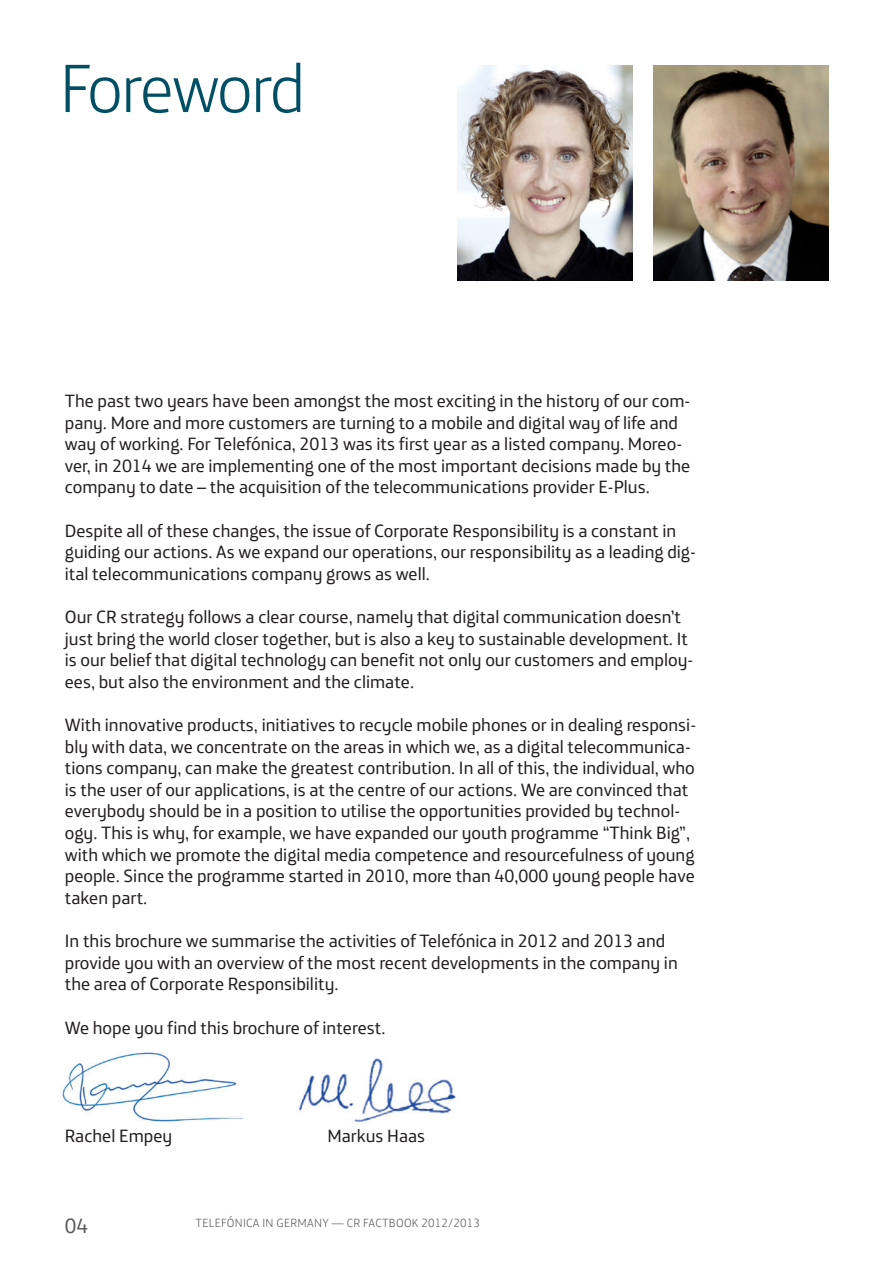
<style>
.page{position:relative;width:893px;height:1263px;background:#fff}
.page>*{position:absolute;margin:0;border:0;box-sizing:border-box;transform-origin:0 0}
.TF_CRF_02_Headline_4{font:300 69px "Telefonica Headline";letter-spacing:-.035em;color:#004f65}
.t1{font:21px "Telefonica Text";color:#57585a}
.TF_CRF_10_Copy_12pt{font:18px/21.6px "Telefonica Text";color:#231f20}
.t2{font:300 12px "Telefonica Headline";letter-spacing:.02em;color:#57585a}
</style>
<div class="page">
<img style="left:299px;top:1058px;width:157px;height:65px">
<img style="left:62px;top:1052px;width:181px;height:70px">
<img style="left:653px;top:65px;width:175px;height:216px">
<img style="left:457px;top:65px;width:175px;height:216px">
<p class="TF_CRF_02_Headline_4" style="left:60px;top:33px;width:247px">Foreword</p>
<p class="TF_CRF_10_Copy_12pt" style="left:65px;top:388px;width:627px">The past two years have been amongst the most exciting in the history of our com&shy;pany. More and more customers are turning to a mobile and digital way of life and way of working. For Telefónica, 2013 was its first year as a listed company. Moreo&shy;ver, in 2014 we are implementing one of the most important decisions made by the company to date – the acquisition of the telecommunications provider E-Plus.</p>
<p class="TF_CRF_10_Copy_12pt" style="left:65px;top:518px;width:633px">Despite all of these changes, the issue of Corporate Responsibility is a constant in guiding our actions. As we expand our operations, our responsibility as a leading dig&shy;ital telecommunications company grows as well.</p>
<p class="TF_CRF_10_Copy_12pt" style="left:65px;top:604px;width:630px">Our CR strategy follows a clear course, namely that digital communication doesn’t just bring the world closer together, but is also a key to sustainable development. It is our belief that digital technology can benefit not only our customers and employ&shy;ees, but also the environment and the climate.</p>
<p class="TF_CRF_10_Copy_12pt" style="left:65px;top:712px;width:633px">With innovative products, initiatives to recycle mobile phones or in dealing responsi&shy;bly with data, we concentrate on the areas in which we, as a digital telecommunica&shy;tions company, can make the greatest contribution. In all of this, the individual, who is the user of our applications, is at the centre of our actions. We are convinced that everybody should be in a position to utilise the opportunities provided by technol&shy;ogy. This is why, for example, we have expanded our youth programme “Think Big”, with which we promote the digital media competence and resourcefulness of young people. Since the programme started in 2010, more than 40,000 young people have taken part.</p>
<p class="TF_CRF_10_Copy_12pt" style="left:65px;top:928px;width:614px">In this brochure we summarise the activities of Telefónica in 2012 and 2013 and provide you with an overview of the most recent developments in the company in the area of Corporate Responsibility.</p>
<p class="TF_CRF_10_Copy_12pt" style="left:65px;top:1015px;width:322px">We hope you find this brochure of interest.</p>
<p class="TF_CRF_10_Copy_12pt" style="left:65px;top:1123px;width:109px">Rachel Empey</p>
<p class="TF_CRF_10_Copy_12pt" style="left:327px;top:1123px;width:99px">Markus Haas</p>
<p class="t1" style="left:65px;top:1208px;width:25px">04</p>
<p class="t2" style="left:196px;top:1213px;width:286px">TELEFÓNICA IN GERMANY — CR FACTBOOK 2012/2013</p>
</div>
